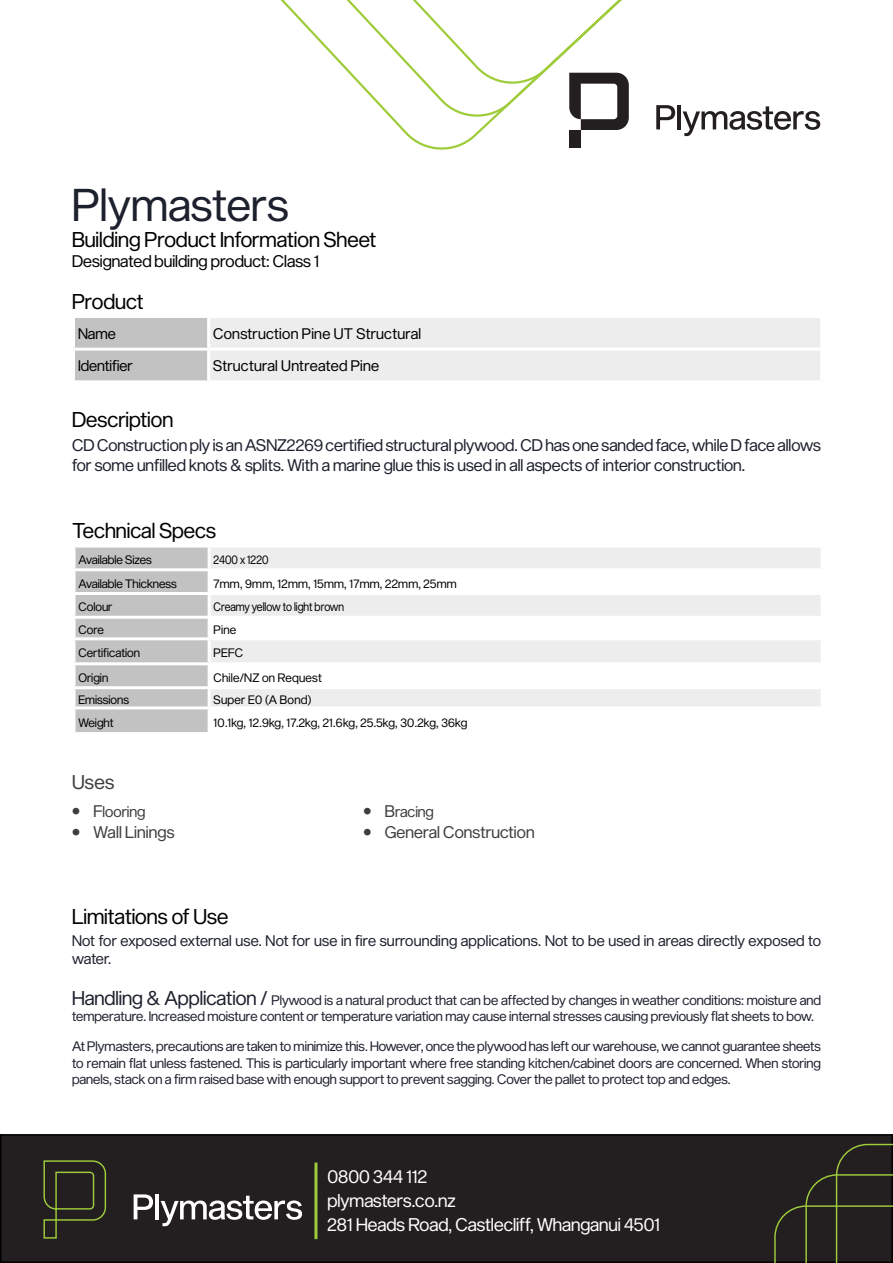
<style>
.page{position:relative;width:893px;height:1263px;background:#fff}
.page>*{position:absolute;margin:0;border:0;box-sizing:border-box;transform-origin:0 0}
.t1{font:45px "Sequel Sans Book Disp";letter-spacing:.01em;color:#1d212d}
.t2{font:21px "Sequel Sans Book Disp";color:#000}
.t3{font:19.5px "Sequel Sans Book Disp";color:#3e3e3f}
.t4{font:18px "Sequel Sans Book Disp";color:#fff}
.t5{font:16.5px/19.5px "Sequel Sans Book Disp";color:#1d212d}
.t6{font:16.5px "Sequel Sans Book Disp";color:#000}
.t7{font:16.5px "Sequel Sans Book Disp";letter-spacing:.01em;color:#3e3e3f}
.t8{font:15px/18px "Sequel Sans Book Disp";letter-spacing:.01em;color:#1d212d}
.main_table_style{font:15px "Sequel Sans Book Disp";letter-spacing:.02em;color:#000}
.t9{font:15px "Sequel Sans Book Disp";color:#3e3e3f}
.main_table_style-2{font:15px "Sequel Sans Book Disp";color:#000}
.t10{font:13.5px/16.5px "Sequel Sans Book Disp";color:#1d212d}
.main_table_style-3{font:12px "Sequel Sans Book Disp";letter-spacing:.02em;color:#000}
.main_table_style-4{font:12px "Sequel Sans Book Disp";color:#000}
.main_table_style-5{font:12px "Sequel Sans Book Disp";color:#000;scale:.9 1}
.s1{font-size:16.5px}
.s2{font-size:19.5px}
</style>
<div class="page">
<svg style="left:656px;top:105px;width:19px;height:24px"></svg>
<hr style="left:678px;top:105px;width:3px;height:24px;background:#231f20">
<svg style="left:683px;top:106px;width:137px;height:30px"></svg>
<svg style="left:280px;top:0;width:301px;height:150px"></svg>
<svg style="left:307px;top:0;width:322px;height:130px"></svg>
<div style="left:1px;top:1135px;width:891px;height:127px;background:#231f20"></div>
<div style="left:0;top:1134px;width:893px;height:129px;border:2px solid #000"></div>
<svg style="left:134px;top:1194px;width:19px;height:25px"></svg>
<hr style="left:156px;top:1194px;width:3px;height:25px;background:#fff">
<svg style="left:161px;top:1196px;width:141px;height:30px"></svg>
<div style="left:43px;top:1219px;width:14px;height:19px;border:1px solid #9fcc3b"></div>
<svg style="left:43px;top:1160px;width:64px;height:61px"></svg>
<hr style="left:314px;top:1162px;width:3px;height:77px;background:#9ecb3a">
<svg style="left:773px;top:1143px;width:120px;height:120px"></svg>
<svg style="left:75px;top:318px;width:745px;height:62px;background:#e5e5e5"></svg>
<hr style="left:207px;top:318px;width:3px;height:30px;background:#fff">
<hr style="left:72px;top:348px;width:137px;height:3px;background:#fff">
<hr style="left:207px;top:351px;width:3px;height:29px;background:#fff">
<hr style="left:209px;top:348px;width:614px;height:3px;background:#fff">
<div style="left:75px;top:548px;width:133px;height:184px;background:#c2c2c2"></div>
<svg style="left:211px;top:548px;width:610px;height:158px;fill:#ededed"></svg>
<div style="left:209px;top:570px;width:613px;height:23px;background:#fff"></div>
<hr style="left:72px;top:568px;width:137px;height:3px;background:#fff">
<hr style="left:209px;top:568px;width:615px;height:3px;background:#fff">
<hr style="left:72px;top:592px;width:137px;height:3px;background:#fff">
<hr style="left:209px;top:592px;width:615px;height:3px;background:#fff">
<hr style="left:72px;top:616px;width:137px;height:3px;background:#fff">
<hr style="left:209px;top:616px;width:615px;height:3px;background:#fff">
<hr style="left:72px;top:637px;width:137px;height:3px;background:#fff">
<hr style="left:209px;top:637px;width:615px;height:3px;background:#fff">
<hr style="left:72px;top:662px;width:137px;height:3px;background:#fff">
<hr style="left:209px;top:662px;width:615px;height:3px;background:#fff">
<hr style="left:72px;top:686px;width:137px;height:3px;background:#fff">
<hr style="left:209px;top:686px;width:615px;height:3px;background:#fff">
<hr style="left:72px;top:706px;width:137px;height:3px;background:#fff">
<p class="t1" style="left:72px;top:173px;width:218px">Plymasters</p>
<p class="t2" style="left:72px;top:225px;width:306px">Building Product Information Sheet</p>
<p class="t6" style="left:72px;top:249px;width:249px">Designated building product: Class 1</p>
<p class="t2" style="left:72px;top:286px;width:73px">Product</p>
<p class="main_table_style" style="left:78px;top:323px;width:39px">Name</p>
<p class="main_table_style" style="left:213px;top:323px;width:209px">Construction Pine UT Structural</p>
<p class="main_table_style-2" style="left:78px;top:355px;width:56px">Identifier</p>
<p class="main_table_style" style="left:213px;top:355px;width:168px">Structural Untreated Pine</p>
<p class="t2" style="left:72px;top:405px;width:103px">Description</p>
<p class="t5" style="left:72px;top:436px;width:750px">CD Construction ply is an ASNZ2269 certified structural plywood. CD has one sanded face, while D face allows for some unfilled knots &amp; splits. With a marine glue this is used in all aspects of interior construction.</p>
<p class="t2" style="left:72px;top:516px;width:145px">Technical Specs</p>
<p class="main_table_style-4" style="left:78px;top:551px;width:75px">Available Sizes</p>
<p class="main_table_style-5" style="left:214px;top:551px;width:63px">2400 x 1220</p>
<p class="main_table_style-4" style="left:78px;top:575px;width:100px">Available Thickness</p>
<p class="main_table_style-3" style="left:214px;top:575px;width:245px">7mm, 9mm, 12mm, 15mm, 17mm, 22mm, 25mm</p>
<p class="main_table_style-4" style="left:78px;top:598px;width:35px">Colour</p>
<p class="main_table_style-5" style="left:214px;top:598px;width:146px">Creamy yellow to light brown</p>
<p class="main_table_style-4" style="left:78px;top:621px;width:27px">Core</p>
<p class="main_table_style-4" style="left:214px;top:621px;width:24px">Pine</p>
<p class="main_table_style-4" style="left:78px;top:644px;width:63px">Certification</p>
<p class="main_table_style-4" style="left:214px;top:644px;width:31px">PEFC</p>
<p class="main_table_style-4" style="left:78px;top:669px;width:31px">Origin</p>
<p class="main_table_style-3" style="left:214px;top:669px;width:110px">Chile/NZ on Request</p>
<p class="main_table_style-4" style="left:78px;top:691px;width:52px">Emissions</p>
<p class="main_table_style-3" style="left:214px;top:691px;width:99px">Super E0 (A Bond)</p>
<p class="main_table_style-4" style="left:78px;top:714px;width:37px">Weight</p>
<p class="main_table_style-3" style="left:214px;top:714px;width:255px">10.1kg, 12.9kg, 17.2kg, 21.6kg, 25.5kg, 30.2kg, 36kg</p>
<p class="t3" style="left:72px;top:768px;width:44px">Uses</p>
<p class="t9" style="left:72px;top:801px;width:75px"><span class="s1">• F</span>looring</p>
<p class="t7" style="left:72px;top:820px;width:104px">• Wall Linings</p>
<p class="t2" style="left:72px;top:901px;width:158px">Limitations of Use</p>
<p class="t9" style="left:363px;top:801px;width:72px"><span class="s1">• B</span>racing</p>
<p class="t7" style="left:363px;top:820px;width:173px">• General Construction</p>
<p class="t8" style="left:72px;top:932px;width:750px">Not for exposed external use. Not for use in fire surrounding applications. Not to be used in areas directly exposed to water.</p>
<p class="t10" style="left:72px;top:992px;width:750px"><span class="s2">Handling &amp; Application /</span> Plywood is a natural product that can be affected by changes in weather conditions: moisture and temperature. Increased moisture content or temperature variation may cause internal stresses causing previously flat sheets to bow.</p>
<p class="t10" style="left:72px;top:1039px;width:750px;text-align:justify">At Plymasters, precautions are taken to minimize this. However, once the plywood has left our warehouse, we cannot guarantee sheets to remain flat unless fastened. This is particularly important where free standing kitchen/cabinet doors are concerned. When storing panels, stack on a firm raised base with enough support to prevent sagging. Cover the pallet to protect top and edges.</p>
<p class="t4" style="left:327px;top:1164px;width:101px">0800 344 112</p>
<p class="t4" style="left:327px;top:1188px;width:130px">plymasters.co.nz</p>
<p class="t4" style="left:327px;top:1212px;width:334px">281 Heads Road, Castlecliff, Whanganui 4501</p>
</div>
